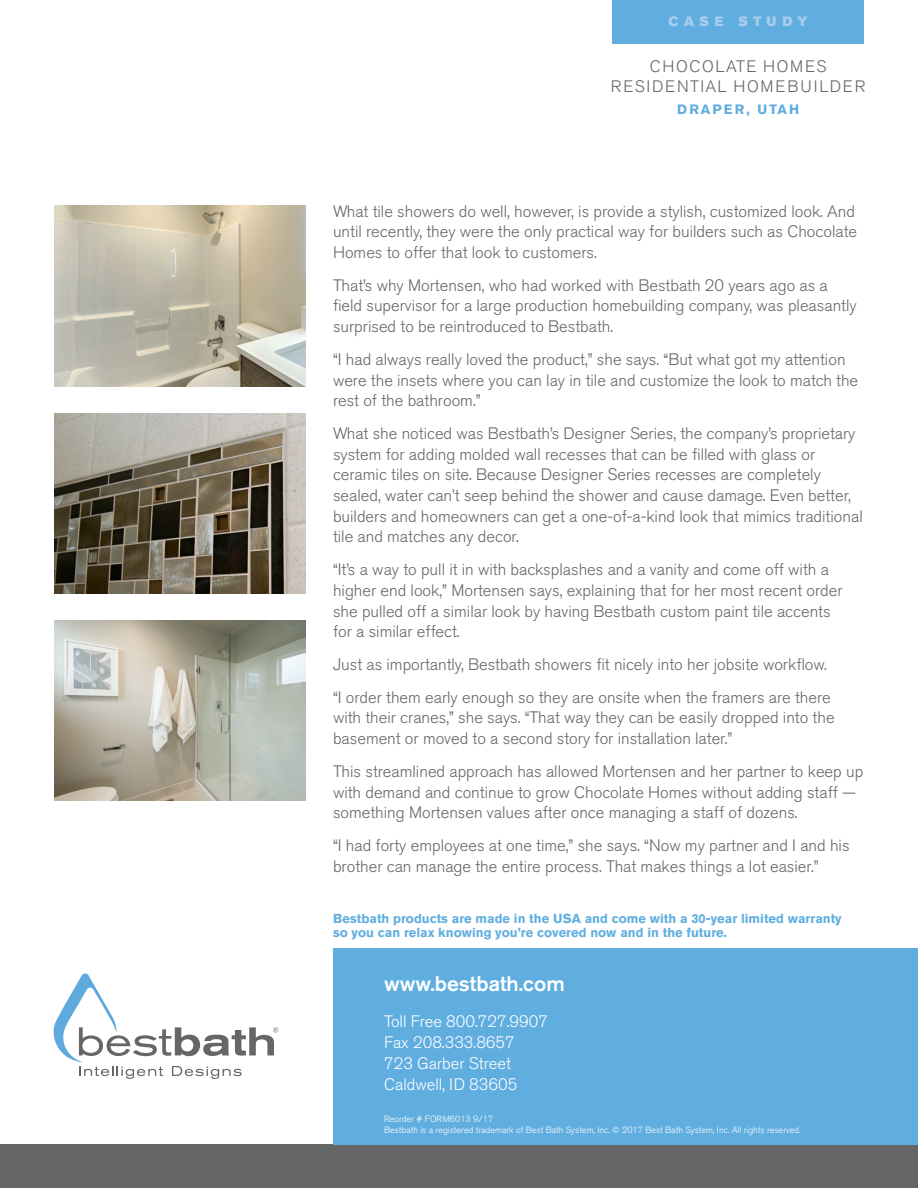
<style>
.page{position:relative;width:918px;height:1188px;background:#fff}
.page>*{position:absolute;margin:0;border:0;box-sizing:border-box;transform-origin:0 0}
.t1{font:500 21px "Akzidenz Grotesk BE";color:#fff}
.t2{font:300 16.5px/20.7px "Akzidenz Grotesk BE";color:#656666}
.t3{font:300 16.5px/21px "Akzidenz Grotesk BE";color:#fff}
.t4{font:300 16.5px/19.8px "Akzidenz Grotesk BE";letter-spacing:.1em;color:#656666;text-align:center}
.t5{font:700 13.5px "Akzidenz Grotesk BE";letter-spacing:.145em;color:#60aee0}
.t6{font:13.5px "Akzidenz Grotesk BE Super";letter-spacing:.39em;color:#a7cdec}
.t7{font:700 12.9px/14.4px "Akzidenz Grotesk BE";color:#60aee0}
.t8{font:300 9px/10.5px "Akzidenz Grotesk BE";color:#fff}
</style>
<div class="page">
<img style="left:54px;top:206px;width:252px;height:180px">
<div style="left:612px;top:0;width:252px;height:43px;background:#60aee0"></div>
<div style="left:0;top:1145px;width:918px;height:43px;background:#656666"></div>
<div style="left:333px;top:948px;width:585px;height:197px;background:#60aee0"></div>
<svg style="left:53px;top:973px;width:225px;height:106px"></svg>
<img style="left:54px;top:413px;width:252px;height:180px">
<img style="left:54px;top:620px;width:252px;height:181px">
<p class="t6" style="left:669px;top:14px;width:141px">CASE STUDY</p>
<p class="t4" style="left:611px;top:57px;width:256px">CHOCOLATE HOMES<br>RESIDENTIAL HOMEBUILDER</p>
<p class="t5" style="left:677px;top:102px;width:124px">DRAPER, UTAH</p>
<p class="t2" style="left:333px;top:201px;width:526px">What tile showers do well, however, is provide a stylish, customized look. And until recently, they were the only practical way for builders such as Chocolate<br>Homes to offer that look to customers.</p>
<p class="t2" style="left:333px;top:275px;width:525px">That’s why Mortensen, who had worked with Bestbath 20 years ago as a field supervisor for a large production homebuilding company, was pleasantly surprised to be reintroduced to Bestbath.</p>
<p class="t2" style="left:333px;top:349px;width:527px">“I had always really loved the product,” she says. “But what got my attention were the insets where you can lay in tile and customize the look to match the rest of the bathroom.”</p>
<p class="t2" style="left:333px;top:423px;width:531px">What she noticed was Bestbath’s Designer Series, the company’s proprietary system for adding molded wall recesses that can be filled with glass or ceramic tiles on site. Because Designer Series recesses are completely sealed, water can’t seep behind the shower and cause damage. Even better, builders and homeowners can get a one-of-a-kind look that mimics traditional tile and matches any decor.</p>
<p class="t2" style="left:333px;top:559px;width:511px">“It’s a way to pull it in with backsplashes and a vanity and come off with a higher end look,” Mortensen says, explaining that for her most recent order she pulled off a similar look by having Bestbath custom paint tile accents for a similar effect.</p>
<p class="t2" style="left:333px;top:648px;width:499px;line-height:32.7px">Just as importantly, Bestbath showers fit nicely into her jobsite workflow. “I order them early enough so they are onsite when the framers are there</p>
<p class="t2" style="left:333px;top:708px;width:503px">with their cranes,” she says. “That way they can be easily dropped into the basement or moved to a second story for installation later.”</p>
<p class="t2" style="left:333px;top:761px;width:532px">This streamlined approach has allowed Mortensen and her partner to keep up with demand and continue to grow Chocolate Homes without adding staff — something Mortensen values after once managing a staff of dozens.</p>
<p class="t2" style="left:333px;top:835px;width:518px">“I had forty employees at one time,” she says. “Now my partner and I and his brother can manage the entire process. That makes things a lot easier.”</p>
<p class="t7" style="left:333px;top:911px;width:510px">Bestbath products are made in the USA and come with a 30-year limited warranty so you can relax knowing you’re covered now and in the future.</p>
<p class="t1" style="left:384px;top:970px;width:182px">www.bestbath.com</p>
<p class="t3" style="left:384px;top:1011px;width:165px">Toll Free 800.727.9907<br>Fax 208.333.8657<br>723 Garber Street<br>Caldwell, ID 83605</p>
<p class="t8" style="left:384px;top:1114px;width:418px">Reorder # FORM6013 9/17<br>Bestbath is a registered trademark of Best Bath System, Inc. © 2017 Best Bath System, Inc. All rights reserved.</p>
</div>
